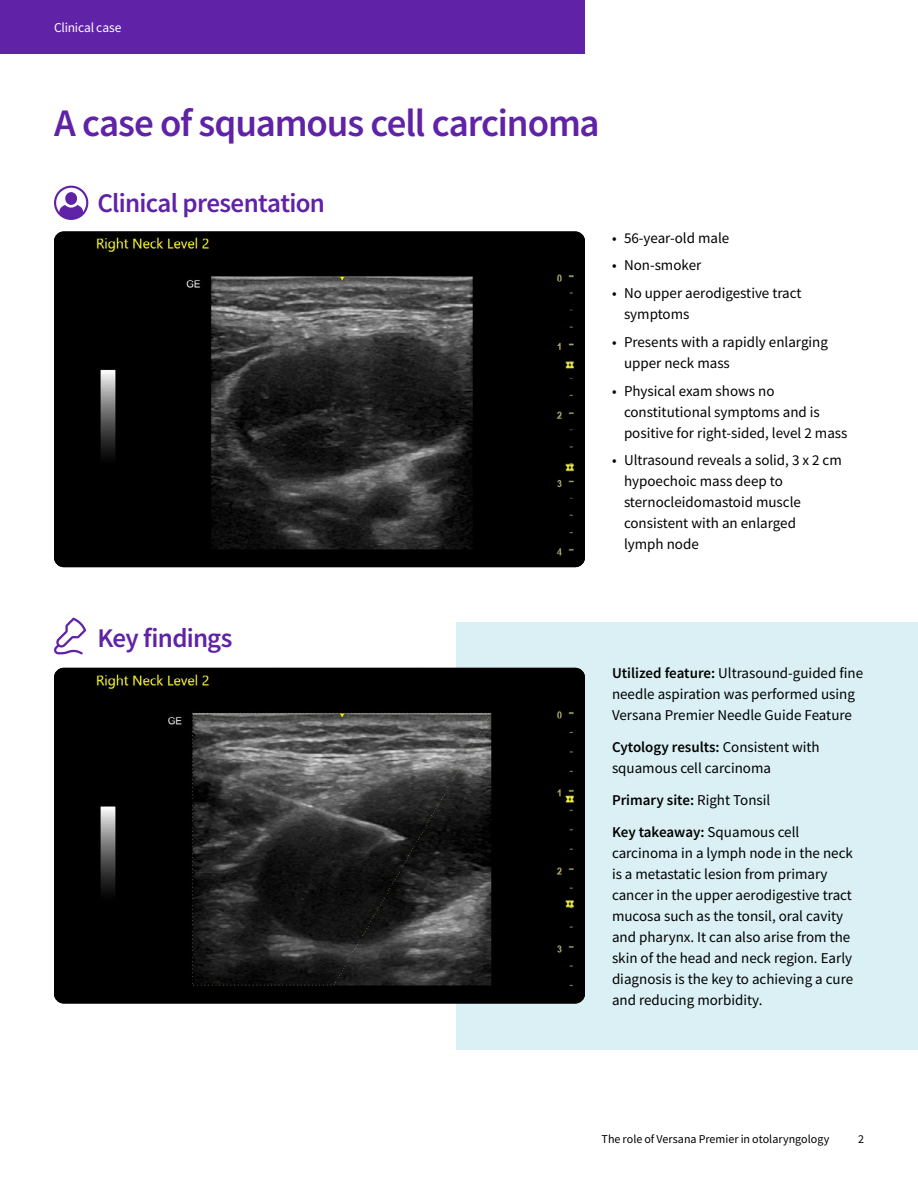
<style>
.page{position:relative;width:918px;height:1188px;background:#fff}
.page>*{position:absolute;margin:0;border:0;box-sizing:border-box;transform-origin:0 0}
.t1{font:600 39px "Source Sans Pro";letter-spacing:-.03em;color:#6022a6}
.t2{font:600 27px "Source Sans Pro";letter-spacing:-.03em;color:#6022a6}
.t3{font:15px/21px "Source Sans Pro";color:#000}
.t4{font:600 15px/31.8px "Source Sans Pro";color:#000}
.t5{font:13.5px "Source Sans Pro";letter-spacing:-.015em;color:#fff}
.t6{font:12px "Source Sans Pro";color:#000}
.s1{font-weight:600}
.s2{font-weight:400}
</style>
<div class="page">
<div style="left:457px;top:622px;width:461px;height:428px;background:#daf0f4"></div>
<img style="left:54px;top:668px;width:531px;height:335px">
<img style="left:54px;top:231px;width:531px;height:336px">
<svg style="left:54px;top:618px;width:32px;height:36px"></svg>
<svg style="left:54px;top:186px;width:34px;height:34px"></svg>
<div style="left:0;top:0;width:584px;height:54px;background:#6022a6"></div>
<p class="t5" style="left:54px;top:19px;width:69px">Clinical case</p>
<h1 class="t1" style="left:54px;top:97px;width:547px">A case of squamous cell carcinoma</h1>
<h2 class="t2" style="left:98px;top:185px;width:229px">Clinical presentation</h2>
<h2 class="t2" style="left:98px;top:621px;width:137px">Key findings</h2>
<p class="t3" style="left:612px;top:227px;width:119px">• 56-year-old male</p>
<p class="t3" style="left:612px;top:255px;width:91px">• Non-smoker</p>
<p class="t3" style="left:624px;top:283px;width:179px;text-indent:-12px">• No upper aerodigestive tract symptoms</p>
<p class="t3" style="left:624px;top:331px;width:206px;text-indent:-12px">• Presents with a rapidly enlarging upper neck mass</p>
<p class="t3" style="left:624px;top:380px;width:225px;text-indent:-12px">• Physical exam shows no constitutional symptoms and is positive for right-sided, level 2 mass</p>
<p class="t3" style="left:624px;top:450px;width:219px;text-indent:-12px">• Ultrasound reveals a solid, 3 x 2 cm hypoechoic mass deep to sternocleidomastoid muscle consistent with an enlarged<br>lymph node</p>
<p class="t3" style="left:612px;top:663px;width:253px"><span class="s1">Utilized feature:</span> Ultrasound-guided fine needle aspiration was performed using<br>Versana Premier Needle Guide Feature</p>
<p class="t3" style="left:612px;top:736px;width:209px"><span class="s1">Cytology results:</span> Consistent with squamous cell carcinoma</p>
<p class="t4" style="left:612px;top:784px;width:189px">Primary site: <span class="s2">Right Tonsil<br></span>Key takeaway: <span class="s2">Squamous cell</span></p>
<p class="t3" style="left:612px;top:842px;width:243px">carcinoma in a lymph node in the neck is a metastatic lesion from primary cancer in the upper aerodigestive tract mucosa such as the tonsil, oral cavity and pharynx. It can also arise from the skin of the head and neck region. Early diagnosis is the key to achieving a cure and reducing morbidity.</p>
<p class="t6" style="left:602px;top:1131px;width:229px">The role of Versana Premier in otolaryngology</p>
<p class="t6" style="left:858px;top:1131px;width:7px">2</p>
</div>
